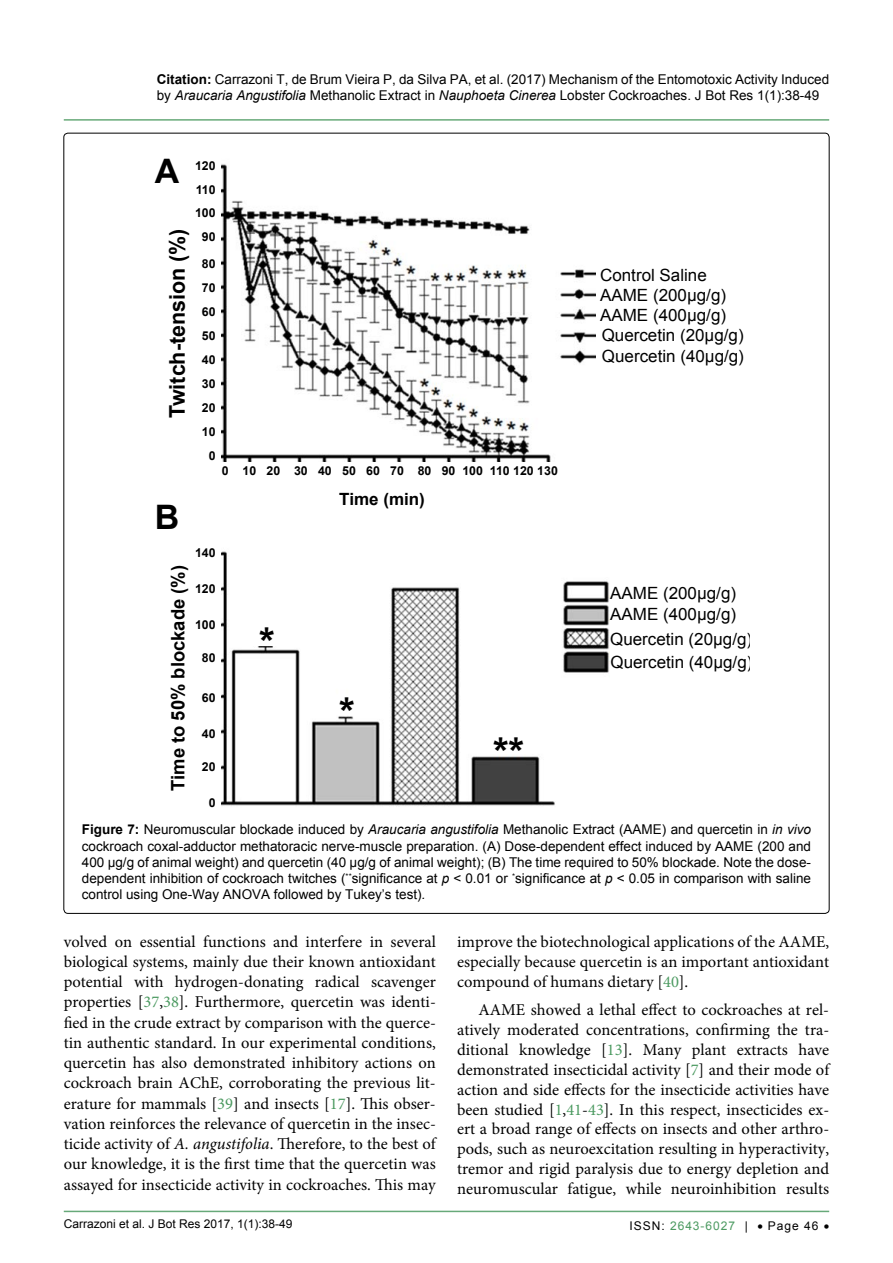
<style>
.page{position:relative;width:893px;height:1263px;background:#fff}
.page>*{position:absolute;margin:0;border:0;box-sizing:border-box;transform-origin:0 0}
.t1{font:700 39.9px "Arial";color:#000}
.t2{font:700 33.75px "Arial";color:#000}
.t3{font:700 21.6px "Arial";color:#000}
.t4{font:700 18.6px "Arial";color:#000}
.t5{font:16.8px/20.7px "Arial";color:#000}
.t6{font:700 16.8px "Arial";color:#000}
.t7{font:16.5px/20.2px "Minion Pro";color:#000;text-align:justify}
.t8{font:13.5px/16.2px "Arial";color:#000}
.t9{font:700 12.3px/23.9px "Arial";color:#000;text-align:center}
.t10{font:12px "Arial";color:#000}
.t11{font:12px "Arial";letter-spacing:.08em;color:#000}
.s1{font-weight:700}
.s2{font-style:italic}
.s3{color:#4c9a61}
</style>
<div class="page">
<hr style="left:64px;top:1211px;width:765px;height:1px;background:#4c9a61">
<hr style="left:64px;top:119px;width:765px;height:2px;background:#4c9a61">
<img style="left:221px;top:164px;width:389px;height:642px">
<div style="left:487px;top:732px;width:43px;height:22px;background:#fff"></div>
<div style="left:332px;top:695px;width:32px;height:19px;background:#fff"></div>
<div style="left:248px;top:620px;width:36px;height:25px;background:#fff"></div>
<div style="left:203px;top:463px;width:373px;height:57px;background:#fff"></div>
<div style="left:596px;top:255px;width:154px;height:132px;background:#fff"></div>
<p class="t8" style="left:157px;top:71px;width:674px"><span class="s1">Citation:</span> Carrazoni T, de Brum Vieira P, da Silva PA, et al. (2017) Mechanism of the Entomotoxic Activity Induced by <span class="s2">Araucaria Angustifolia</span> Methanolic Extract in <span class="s2">Nauphoeta Cinerea</span> Lobster Cockroaches. J Bot Res 1(1):38-49</p>
<h2 class="t2" style="left:155px;top:149px;width:26px">A</h2>
<p class="t9" style="left:195px;top:154px;width:22px">120<br>110<br>100<br>90</p>
<p class="t9" style="left:202px;top:252px;width:15px">80<br>70<br>60<br>50<br>40<br>30<br>20<br>10<br>0</p>
<h3 class="t3" style="left:163px;top:418px;width:191px;rotate:-90deg">Twitch-tension (%)</h3>
<h2 class="t2" style="left:155px;top:494px;width:26px">B</h2>
<p class="t9" style="left:222px;top:459px;width:337px">0 10 20 30 40 50 60 70 80 90 100 110 120 130</p>
<p class="t6" style="left:339px;top:488px;width:87px">Time (min)</p>
<p class="t9" style="left:195px;top:541px;width:22px">140</p>
<p class="t9" style="left:195px;top:577px;width:22px">120</p>
<p class="t9" style="left:195px;top:613px;width:22px">100</p>
<p class="t9" style="left:202px;top:646px;width:15px">80</p>
<p class="t9" style="left:202px;top:686px;width:15px">60</p>
<p class="t9" style="left:202px;top:722px;width:15px">40</p>
<p class="t9" style="left:202px;top:755px;width:15px">20</p>
<p class="t9" style="left:209px;top:791px;width:8px">0</p>
<p class="t4" style="left:165px;top:791px;width:227px;rotate:-90deg">Time to 50% blockade (%)</p>
<h1 class="t1" style="left:259px;top:615px;width:17px">*</h1>
<h1 class="t1" style="left:339px;top:686px;width:17px">*</h1>
<h1 class="t1" style="left:493px;top:725px;width:33px">**</h1>
<p class="t5" style="left:600px;top:264px;width:108px">Control Saline</p>
<p class="t5" style="left:600px;top:284px;width:127px">AAME (200µg/g)<br>AAME (400µg/g)</p>
<p class="t5" style="left:602px;top:346px;width:144px">Quercetin (40µg/g)</p>
<p class="t5" style="left:602px;top:325px;width:144px">Quercetin (20µg/g)</p>
<p class="t5" style="left:610px;top:583px;width:127px">AAME (200µg/g)<br>AAME (400µg/g)</p>
<p class="t5" style="left:610px;top:652px;width:144px">Quercetin (40µg/g)</p>
<p class="t5" style="left:610px;top:629px;width:144px">Quercetin (20µg/g)</p>
<p class="t8" style="left:82px;top:822px;width:731px;text-align:justify"><span class="s1">Figure 7:</span> Neuromuscular blockade induced by <span class="s2">Araucaria angustifolia</span> Methanolic Extract (AAME) and quercetin in <span class="s2">in vivo </span>cockroach coxal-adductor methatoracic nerve-muscle preparation. (A) Dose-dependent effect induced by AAME (200 and 400 µg/g of animal weight) and quercetin (40 µg/g of animal weight); (B) The time required to 50% blockade. Note the dose&shy;dependent inhibition of cockroach twitches (<sup>**</sup>significance at <span class="s2">p</span> &lt; 0.01 or <sup>*</sup>significance at <span class="s2">p</span> &lt; 0.05 in comparison with saline control using One-Way ANOVA followed by Tukey’s test)<span class="s2">.</span></p>
<p class="t7" style="left:64px;top:931px;width:374px">volved on essential functions and interfere in several biological systems, mainly due their known antioxidant potential with hydrogen-donating radical scavenger properties [<span class="s3">37</span>,<span class="s3">38</span>]. Furthermore, quercetin was identi&shy;fied in the crude extract by comparison with the querce&shy;tin authentic standard. In our experimental conditions, quercetin has also demonstrated inhibitory actions on cockroach brain AChE, corroborating the previous lit&shy;erature for mammals [<span class="s3">39</span>] and insects [<span class="s3">17</span>]. This obser&shy;vation reinforces the relevance of quercetin in the insec&shy;ticide activity of <span class="s2">A. angustifolia</span>. Therefore, to the best of our knowledge, it is the first time that the quercetin was assayed for insecticide activity in cockroaches. This may</p>
<p class="t7" style="left:457px;top:931px;width:374px">improve the biotechnological applications of the AAME, especially because quercetin is an important antioxidant compound of humans dietary [<span class="s3">40</span>].</p>
<p class="t7" style="left:457px;top:1000px;width:374px;line-height:19.8px;text-indent:21px">AAME showed a lethal effect to cockroaches at rel&shy;atively moderated concentrations, confirming the tra&shy;ditional knowledge [<span class="s3">13</span>]. Many plant extracts have demonstrated insecticidal activity [<span class="s3">7</span>] and their mode of action and side effects for the insecticide activities have been studied [<span class="s3">1</span>,<span class="s3">41</span>-<span class="s3">43</span>]. In this respect, insecticides ex&shy;ert a broad range of effects on insects and other arthro&shy;pods, such as neuroexcitation resulting in hyperactivity, tremor and rigid paralysis due to energy depletion and neuromuscular fatigue, while neuroinhibition results</p>
<p class="t10" style="left:64px;top:1215px;width:230px">Carrazoni et al. J Bot Res 2017, 1(1):38-49</p>
<p class="t11" style="left:630px;top:1218px;width:201px">ISSN: <span class="s3">2643-6027</span> | • Page 46 •</p>
</div>
